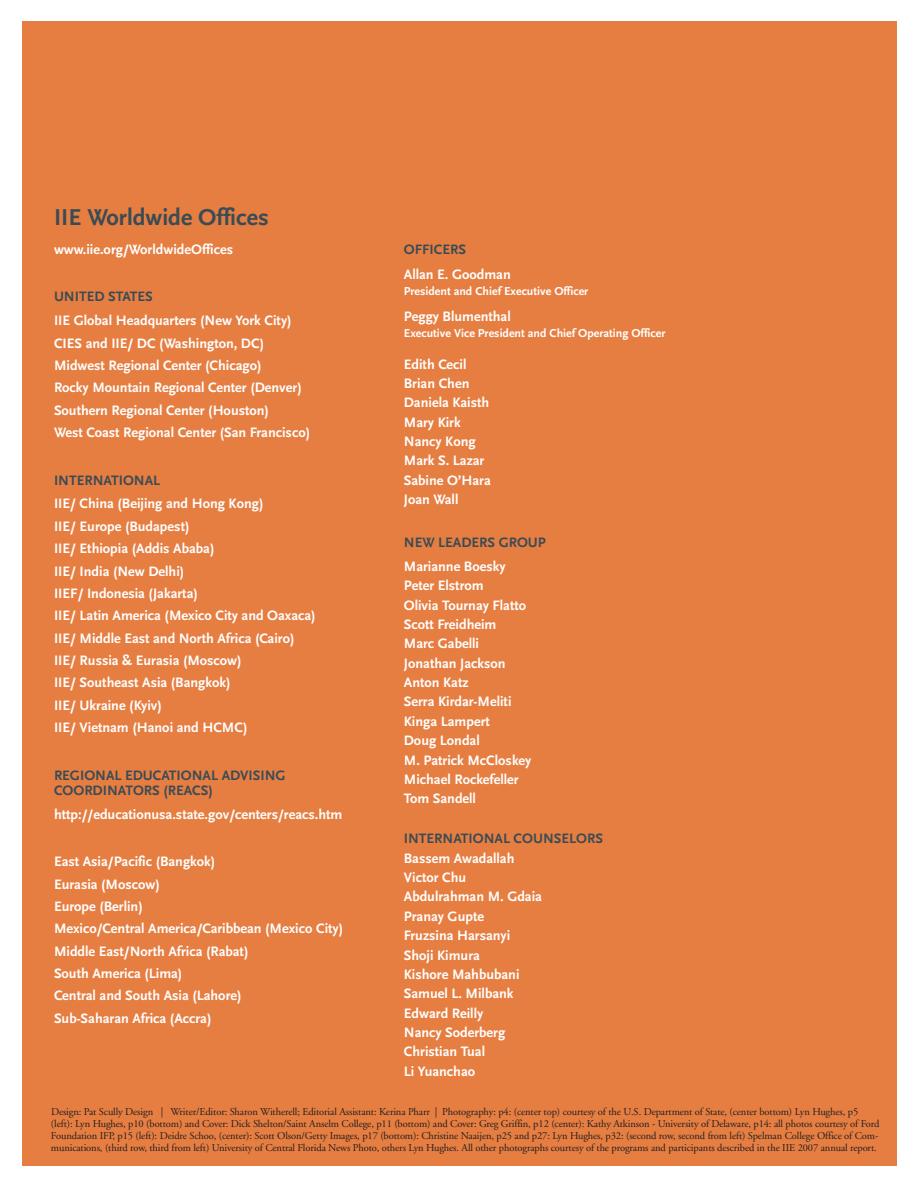
<style>
.page{position:relative;width:918px;height:1188px;background:#fff}
.page>*{position:absolute;margin:0;border:0;box-sizing:border-box;transform-origin:0 0}
.t1{font:700 24px "Scala Sans";color:#3a4b54}
.t2{font:700 14.25px/19.4px "Scala Sans";color:#fff}
.t3{font:700 14.25px/15px "Scala Sans";color:#3a4b54}
.t4{font:700 12px "Scala Sans";color:#fff}
.t5{font:10.5px/12px "Adobe Garamond";letter-spacing:-.01em;color:#231f20}
</style>
<div class="page">
<div style="left:22px;top:22px;width:874px;height:1144px;background:#e67e42"></div>
<h1 class="t1" style="left:54px;top:203px;width:216px">IIE Worldwide Offices</h1>
<p class="t2" style="left:54px;top:239px;width:181px">www.iie.org/WorldwideOffices</p>
<p class="t3" style="left:54px;top:289px;width:100px">UNITED STATES</p>
<p class="t2" style="left:54px;top:309px;width:258px;line-height:22.4px">IIE Global Headquarters (New York City)<br>CIES and IIE/ DC (Washington, DC)<br>Midwest Regional Center (Chicago)<br>Rocky Mountain Regional Center (Denver)<br>Southern Regional Center (Houston)<br>West Coast Regional Center (San Francisco)</p>
<p class="t3" style="left:54px;top:472px;width:108px">INTERNATIONAL</p>
<p class="t2" style="left:54px;top:492px;width:263px;line-height:22.4px">IIE/ China (Beijing and Hong Kong)<br>IIE/ Europe (Budapest)<br>IIE/ Ethiopia (Addis Ababa)<br>IIE/ India (New Delhi)<br>IIEF/ Indonesia (Jakarta)<br>IIE/ Latin America (Mexico City and Oaxaca)<br>IIE/ Middle East and North Africa (Cairo)<br>IIE/ Russia &amp; Eurasia (Moscow)<br>IIE/ Southeast Asia (Bangkok)<br>IIE/ Ukraine (Kyiv)<br>IIE/ Vietnam (Hanoi and HCMC)</p>
<p class="t3" style="left:54px;top:767px;width:233px">REGIONAL EDUCATIONAL ADVISING<br>COORDINATORS (REACS)</p>
<p class="t2" style="left:54px;top:804px;width:290px">http://educationusa.state.gov/centers/reacs.htm</p>
<p class="t2" style="left:54px;top:850px;width:291px;line-height:22.4px">East Asia/Pacific (Bangkok)<br>Eurasia (Moscow)<br>Europe (Berlin)<br>Mexico/Central America/Caribbean (Mexico City)<br>Middle East/North Africa (Rabat)<br>South America (Lima)<br>Central and South Asia (Lahore)<br>Sub-Saharan Africa (Accra)</p>
<p class="t3" style="left:404px;top:241px;width:64px">OFFICERS</p>
<p class="t2" style="left:404px;top:264px;width:108px">Allan E. Goodman</p>
<p class="t4" style="left:404px;top:284px;width:186px">President and Chief Executive Officer</p>
<p class="t2" style="left:404px;top:306px;width:108px">Peggy Blumenthal</p>
<p class="t4" style="left:404px;top:326px;width:263px">Executive Vice President and Chief Operating Officer</p>
<p class="t2" style="left:404px;top:354px;width:89px">Edith Cecil<br>Brian Chen<br>Daniela Kaisth<br>Mary Kirk<br>Nancy Kong<br>Mark S. Lazar<br>Sabine O’Hara<br>Joan Wall</p>
<p class="t3" style="left:404px;top:535px;width:143px">NEW LEADERS GROUP</p>
<p class="t2" style="left:404px;top:556px;width:129px">Marianne Boesky<br>Peter Elstrom<br>Olivia Tournay Flatto<br>Scott Freidheim<br>Marc Gabelli<br>Jonathan Jackson<br>Anton Katz<br>Serra Kirdar-Meliti<br>Kinga Lampert<br>Doug Londal<br>M. Patrick McCloskey<br>Michael Rockefeller<br>Tom Sandell</p>
<p class="t3" style="left:404px;top:831px;width:201px">INTERNATIONAL COUNSELORS</p>
<p class="t2" style="left:404px;top:848px;width:140px">Bassem Awadallah<br>Victor Chu<br>Abdulrahman M. Gdaia<br>Pranay Gupte<br>Fruzsina Harsanyi<br>Shoji Kimura<br>Kishore Mahbubani<br>Samuel L. Milbank<br>Edward Reilly<br>Nancy Soderberg<br>Christian Tual<br>Li Yuanchao</p>
<p class="t5" style="left:51px;top:1106px;width:830px">Design: Pat Scully Design | Writer/Editor: Sharon Witherell; Editorial Assistant: Kerina Pharr | Photography: p4: (center top) courtesy of the U.S. Department of State, (center bottom) Lyn Hughes, p5 (left): Lyn Hughes, p10 (bottom) and Cover: Dick Shelton/Saint Anselm College, p11 (bottom) and Cover: Greg Griffin, p12 (center): Kathy Atkinson - University of Delaware, p14: all photos courtesy of Ford Foundation IFP, p15 (left): Deidre Schoo, (center): Scott Olson/Getty Images, p17 (bottom): Christine Naaijen, p25 and p27: Lyn Hughes, p32: (second row, second from left) Spelman College Office of Com&shy;munications, (third row, third from left) University of Central Florida News Photo, others Lyn Hughes. All other photographs courtesy of the programs and participants described in the IIE 2007 annual report.</p>
</div>
